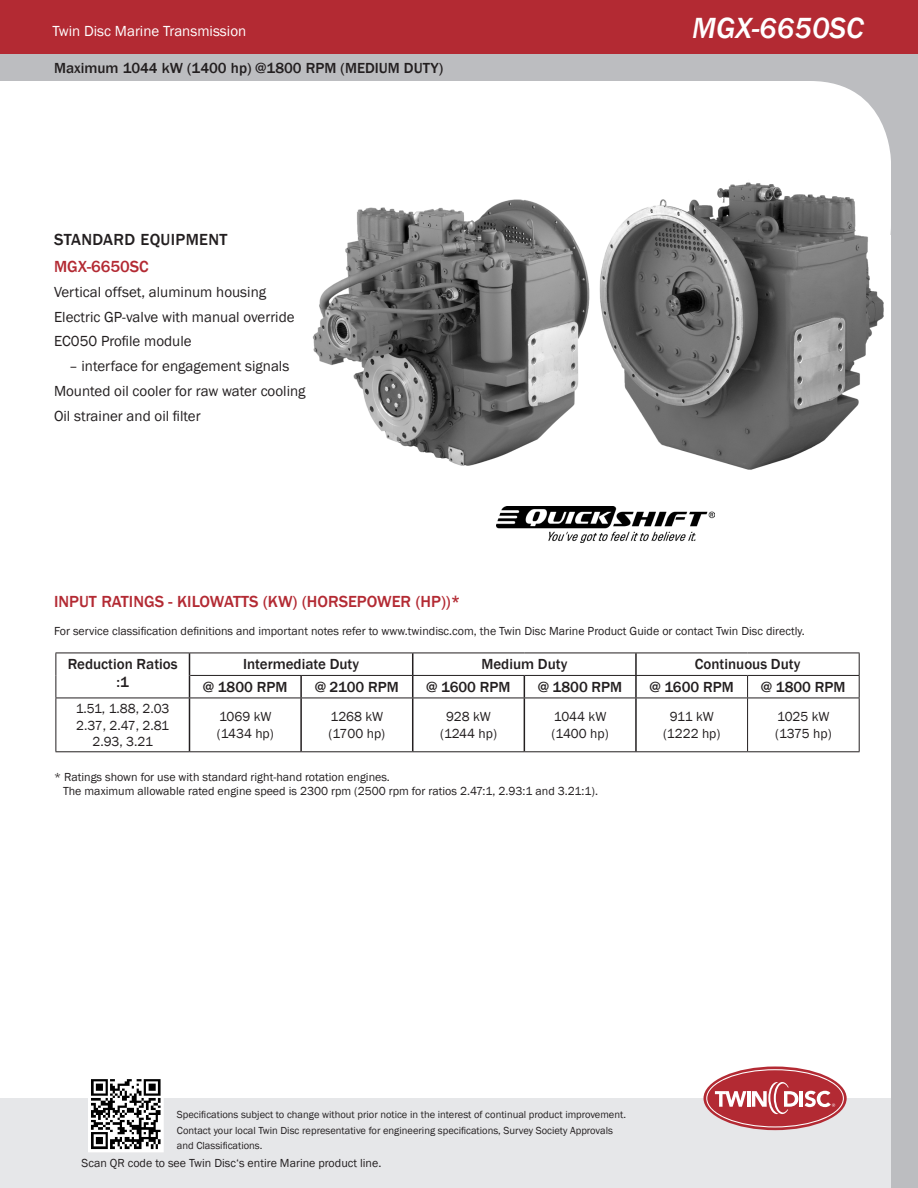
<style>
.page{position:relative;width:918px;height:1188px;background:#fff}
.page>*{position:absolute;margin:0;border:0;box-sizing:border-box;transform-origin:0 0}
.t1{font:italic 500 30px "Franklin Gothic";color:#fff}
.t2{font:500 16.5px "Franklin Gothic";color:#b32a33}
.t3{font:500 16.5px "Franklin Gothic";letter-spacing:.02em;color:#231f20}
.t4{font:15px "Franklin Gothic";color:#231f20}
.Text{font:500 15px "Franklin Gothic";color:#231f20}
.t5{font:15px "Franklin Gothic";color:#fff}
.t6{font:13.5px "Franklin Gothic";color:#231f20}
.t7{font:12px "Franklin Gothic";color:#231f20}
.t8{font:10.5px "Franklin Gothic";color:#231f20}
</style>
<div class="page">
<div style="left:0;top:1098px;width:918px;height:90px;background:#e6e7e9"></div>
<div style="left:736px;top:74px;width:182px;height:161px;background:#bcbdc0"></div>
<div style="left:0;top:27px;width:918px;height:54px;background:#bcbdc0"></div>
<div style="left:0;top:0;width:918px;height:54px;background:#b32a33"></div>
<div style="left:891px;top:54px;width:27px;height:1134px;background:#bcbdc0"></div>
<svg style="left:704px;top:1067px;width:143px;height:63px"></svg>
<svg style="left:706px;top:1069px;width:138px;height:58px"></svg>
<div style="left:652px;top:81px;width:239px;height:224px;background:#fff;border-radius:81px"></div>
<hr style="left:635px;top:653px;width:2px;height:22px;background:#231f20">
<svg style="left:189px;top:654px;width:1px;height:44px"></svg>
<hr style="left:300px;top:676px;width:2px;height:22px;background:#231f20">
<svg style="left:412px;top:654px;width:1px;height:44px"></svg>
<svg style="left:524px;top:676px;width:1px;height:22px"></svg>
<hr style="left:635px;top:676px;width:2px;height:22px;background:#231f20">
<hr style="left:189px;top:698px;width:1px;height:53px;background:#231f20">
<hr style="left:300px;top:698px;width:2px;height:53px;background:#231f20">
<hr style="left:412px;top:698px;width:1px;height:53px;background:#231f20">
<hr style="left:524px;top:698px;width:1px;height:53px;background:#231f20">
<hr style="left:635px;top:698px;width:2px;height:53px;background:#231f20">
<hr style="left:56px;top:653px;width:133px;height:1px;background:#231f20">
<hr style="left:189px;top:653px;width:112px;height:1px;background:#231f20">
<hr style="left:301px;top:653px;width:112px;height:1px;background:#231f20">
<hr style="left:413px;top:653px;width:111px;height:1px;background:#231f20">
<hr style="left:524px;top:653px;width:112px;height:1px;background:#231f20">
<hr style="left:636px;top:653px;width:112px;height:1px;background:#231f20">
<hr style="left:748px;top:653px;width:112px;height:1px;background:#231f20">
<svg style="left:56px;top:653px;width:1px;height:45px"></svg>
<hr style="left:190px;top:675px;width:111px;height:1px;background:#231f20">
<hr style="left:301px;top:675px;width:112px;height:1px;background:#231f20">
<hr style="left:413px;top:675px;width:111px;height:1px;background:#231f20">
<hr style="left:524px;top:675px;width:112px;height:1px;background:#231f20">
<hr style="left:636px;top:675px;width:112px;height:1px;background:#231f20">
<hr style="left:748px;top:675px;width:112px;height:1px;background:#231f20">
<svg style="left:747px;top:676px;width:1px;height:22px"></svg>
<svg style="left:859px;top:653px;width:1px;height:45px"></svg>
<hr style="left:56px;top:698px;width:133px;height:1px;background:#231f20">
<hr style="left:56px;top:698px;width:1px;height:53px;background:#231f20">
<hr style="left:189px;top:698px;width:112px;height:1px;background:#231f20">
<hr style="left:301px;top:698px;width:112px;height:1px;background:#231f20">
<hr style="left:413px;top:698px;width:111px;height:1px;background:#231f20">
<hr style="left:524px;top:698px;width:112px;height:1px;background:#231f20">
<hr style="left:636px;top:698px;width:112px;height:1px;background:#231f20">
<hr style="left:748px;top:698px;width:112px;height:1px;background:#231f20">
<hr style="left:747px;top:698px;width:1px;height:53px;background:#231f20">
<hr style="left:859px;top:698px;width:1px;height:53px;background:#231f20">
<hr style="left:56px;top:751px;width:133px;height:1px;background:#231f20">
<hr style="left:189px;top:751px;width:112px;height:1px;background:#231f20">
<hr style="left:301px;top:751px;width:112px;height:1px;background:#231f20">
<hr style="left:413px;top:751px;width:111px;height:1px;background:#231f20">
<hr style="left:524px;top:751px;width:112px;height:1px;background:#231f20">
<hr style="left:636px;top:751px;width:112px;height:1px;background:#231f20">
<hr style="left:748px;top:751px;width:112px;height:1px;background:#231f20">
<img style="left:497px;top:506px;width:217px;height:36px">
<img style="left:312px;top:199px;width:277px;height:267px">
<img style="left:599px;top:182px;width:285px;height:288px">
<img style="left:91px;top:1081px;width:70px;height:68px">
<div style="left:88px;top:1078px;width:76px;height:74px;border:2px solid #fff"></div>
<p class="t5" style="left:53px;top:22px;width:195px">Twin Disc Marine Transmission</p>
<p class="t1" style="left:692px;top:9px;width:173px">MGX-6650SC</p>
<p class="Text" style="left:54px;top:59px;width:391px">Maximum 1044 kW (1400 hp) @1800 RPM (MEDIUM DUTY)</p>
<p class="t3" style="left:54px;top:230px;width:175px">STANDARD EQUIPMENT</p>
<p class="t2" style="left:54px;top:256px;width:96px">MGX-6650SC</p>
<p class="t4" style="left:54px;top:282px;width:214px">Vertical offset, aluminum housing</p>
<p class="t4" style="left:54px;top:307px;width:242px">Electric GP-valve with manual override</p>
<p class="t4" style="left:54px;top:332px;width:139px">EC050 Profile module</p>
<p class="t4" style="left:69px;top:357px;width:222px">– interface for engagement signals</p>
<p class="t4" style="left:54px;top:381px;width:253px">Mounted oil cooler for raw water cooling</p>
<p class="t4" style="left:54px;top:406px;width:148px">Oil strainer and oil filter</p>
<p class="t2" style="left:54px;top:591px;width:408px">INPUT RATINGS - KILOWATTS (KW) (HORSEPOWER (HP))*</p>
<p class="t7" style="left:54px;top:624px;width:752px">For service classification definitions and important notes refer to www.twindisc.com, the Twin Disc Marine Product Guide or contact Twin Disc directly.</p>
<p class="Text" style="left:68px;top:655px;width:111px">Reduction Ratios</p>
<p class="Text" style="left:116px;top:673px;width:14px">:1</p>
<p class="t6" style="left:76px;top:701px;width:95px">1.51, 1.88, 2.03</p>
<p class="t6" style="left:76px;top:717px;width:94px">2.37, 2.47, 2.81</p>
<p class="t6" style="left:92px;top:733px;width:62px">2.93, 3.21</p>
<p class="Text" style="left:243px;top:655px;width:117px">Intermediate Duty</p>
<p class="Text" style="left:481px;top:655px;width:87px">Medium Duty</p>
<p class="Text" style="left:695px;top:655px;width:107px">Continuous Duty</p>
<p class="Text" style="left:203px;top:678px;width:86px">@ 1800 RPM</p>
<p class="Text" style="left:315px;top:678px;width:85px">@ 2100 RPM</p>
<p class="Text" style="left:427px;top:678px;width:85px">@ 1600 RPM</p>
<p class="Text" style="left:538px;top:678px;width:86px">@ 1800 RPM</p>
<p class="Text" style="left:650px;top:678px;width:85px">@ 1600 RPM</p>
<p class="Text" style="left:761px;top:678px;width:86px">@ 1800 RPM</p>
<p class="t6" style="left:219px;top:709px;width:54px">1069 kW</p>
<p class="t6" style="left:217px;top:725px;width:59px">(1434 hp)</p>
<p class="t6" style="left:331px;top:709px;width:54px">1268 kW</p>
<p class="t6" style="left:329px;top:725px;width:58px">(1700 hp)</p>
<p class="t6" style="left:446px;top:709px;width:46px">928 kW</p>
<p class="t6" style="left:440px;top:725px;width:58px">(1244 hp)</p>
<p class="t6" style="left:554px;top:709px;width:54px">1044 kW</p>
<p class="t6" style="left:552px;top:725px;width:59px">(1400 hp)</p>
<p class="t6" style="left:670px;top:709px;width:46px">911 kW</p>
<p class="t6" style="left:663px;top:725px;width:59px">(1222 hp)</p>
<p class="t6" style="left:777px;top:709px;width:54px">1025 kW</p>
<p class="t6" style="left:775px;top:725px;width:58px">(1375 hp)</p>
<p class="t7" style="left:54px;top:770px;width:337px">* Ratings shown for use with standard right-hand rotation engines.</p>
<p class="t7" style="left:63px;top:783px;width:537px">The maximum allowable rated engine speed is 2300 rpm (2500 rpm for ratios 2.47:1, 2.93:1 and 3.21:1).</p>
<p class="t8" style="left:177px;top:1108px;width:451px">Specifications subject to change without prior notice in the interest of continual product improvement.</p>
<p class="t8" style="left:177px;top:1124px;width:438px">Contact your local Twin Disc representative for engineering specifications, Survey Society Approvals</p>
<p class="t8" style="left:177px;top:1139px;width:87px">and Classifications.</p>
<p class="t7" style="left:82px;top:1155px;width:301px">Scan QR code to see Twin Disc‘s entire Marine product line.</p>
</div>
